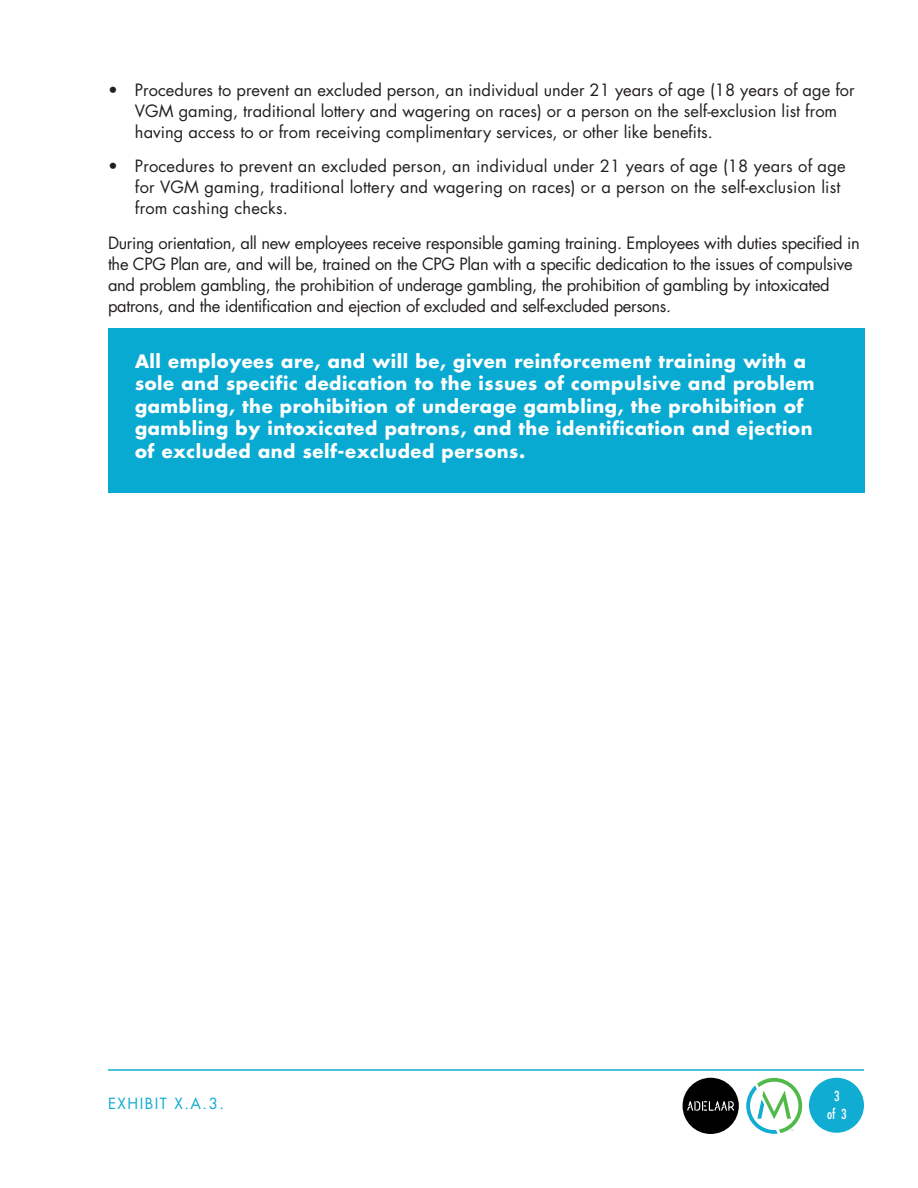
<style>
.page{position:relative;width:918px;height:1188px;background:#fff}
.page>*{position:absolute;margin:0;border:0;box-sizing:border-box;transform-origin:0 0}
.t1{font:700 18px/22.5px "Futura Std";letter-spacing:.03em;color:#fff}
.t2{font:16.5px/21px "Futura Std";color:#231f20}
.t3{font:16.5px/21px "Futura Std";letter-spacing:-.02em;color:#231f20}
.t4{font:15px "Futura Std";letter-spacing:.1em;color:#10acd2}
.t5{font:condensed 13.5px "Futura Std";color:#fff}
.t6{font:500 condensed 13.5px "Futura";color:#fff}
</style>
<div class="page">
<svg style="left:746px;top:1078px;width:56px;height:56px"></svg>
<div style="left:809px;top:1078px;width:55px;height:55px;background:#10acd2;border-radius:50%"></div>
<hr style="left:108px;top:1069px;width:756px;height:2px;background:#10acd2">
<div style="left:683px;top:1078px;width:56px;height:56px;background:#000001;border-radius:50%"></div>
<svg style="left:687px;top:1101px;width:47px;height:10px"></svg>
<div style="left:108px;top:328px;width:756px;height:164px;background:#08aad1"></div>
<p class="t2" style="left:135px;top:79px;width:721px;text-indent:-27px">• Procedures to prevent an excluded person, an individual under 21 years of age (18 years of age for<br>VGM gaming, traditional lottery and wagering on races) or a person on the self-exclusion list from having access to or from receiving complimentary services, or other like benefits.</p>
<p class="t2" style="left:135px;top:156px;width:712px;text-indent:-27px">• Procedures to prevent an excluded person, an individual under 21 years of age (18 years of age for VGM gaming, traditional lottery and wagering on races) or a person on the self-exclusion list from cashing checks.</p>
<p class="t3" style="left:108px;top:232px;width:753px">During orientation, all new employees receive responsible gaming training. Employees with duties specified in the CPG Plan are, and will be, trained on the CPG Plan with a specific dedication to the issues of compulsive and problem gambling, the prohibition of underage gambling, the prohibition of gambling by intoxicated patrons, and the identification and ejection of excluded and self-excluded persons.</p>
<p class="t1" style="left:135px;top:350px;width:681px">All employees are, and will be, given reinforcement training with a sole and specific dedication to the issues of compulsive and problem gambling, the prohibition of underage gambling, the prohibition of gambling by intoxicated patrons, and the identification and ejection of excluded and self-excluded persons.</p>
<p class="t4" style="left:108px;top:1094px;width:118px">EXHIBIT X.A.3.</p>
<p class="t6" style="left:834px;top:1087px;width:7px">3</p>
<p class="t5" style="left:827px;top:1105px;width:21px">of 3</p>
</div>
